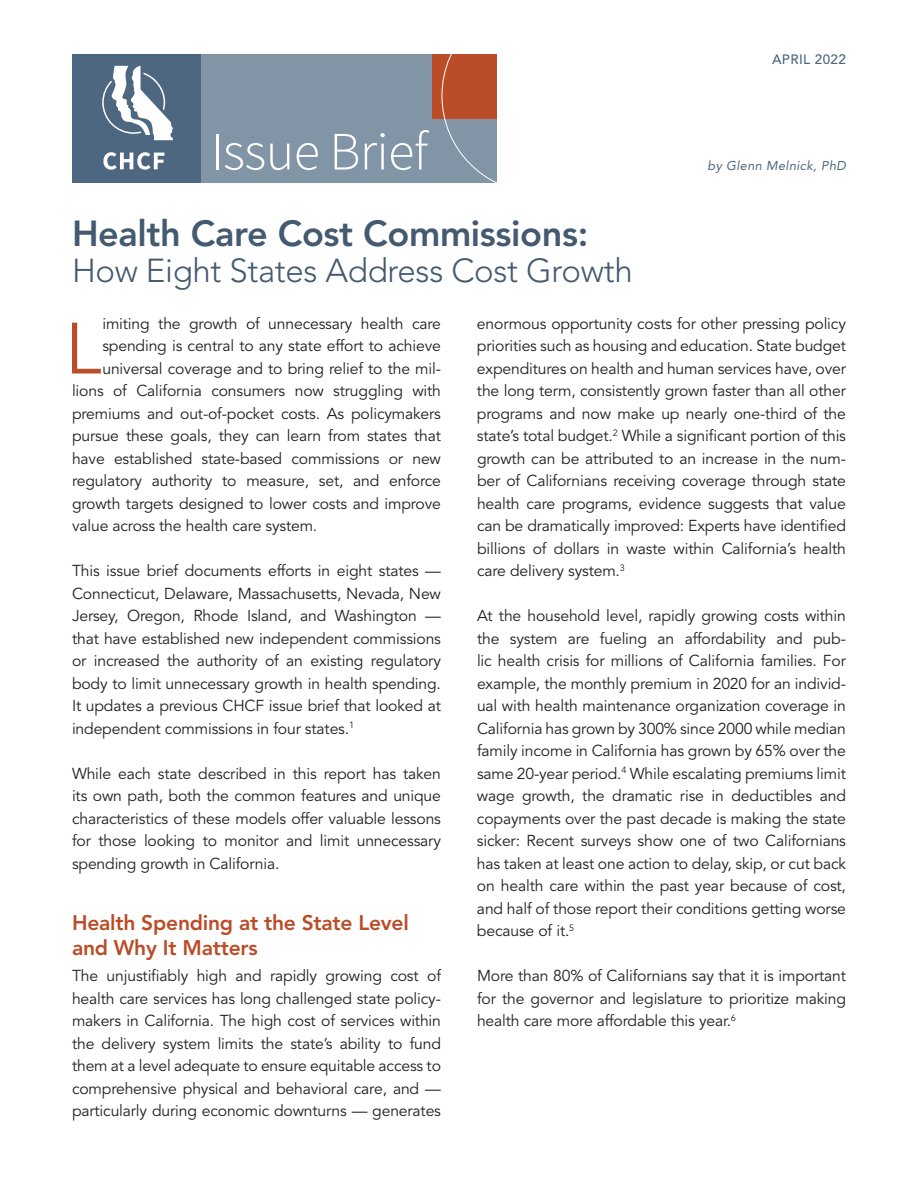
<style>
.page{position:relative;width:918px;height:1188px;background:#fff}
.page>*{position:absolute;margin:0;border:0;box-sizing:border-box;transform-origin:0 0}
.t1{font:71.7px "Avenir LT Std";color:#ba4d27}
.t2{font:300 54px "Source Sans Pro";letter-spacing:-.01em;color:#fff}
.t3{font:800 36px "Avenir LT Std";letter-spacing:-.01em;color:#435a70}
.t4{font:300 33px "Avenir LT Std";letter-spacing:-.01em;color:#435a70}
.t5{font:800 21px/25.5px "Avenir LT Std";letter-spacing:-.01em;color:#ba4d27}
.t6{font:15.75px/22.5px "Avenir LT Std";letter-spacing:-.01em;color:#231f20;text-align:justify}
.t7{font:500 13.5px "Avenir LT Std";letter-spacing:.03em;color:#4d6780}
.t8{font:italic 12.75px "Avenir LT Std";letter-spacing:.03em;color:#4d6780}
</style>
<div class="page">
<div style="left:201px;top:54px;width:295px;height:129px;background:#8295a6"></div>
<div style="left:72px;top:54px;width:129px;height:129px;background:#4d6780"></div>
<svg style="left:102px;top:66px;width:71px;height:74px"></svg>
<svg style="left:103px;top:152px;width:61px;height:18px"></svg>
<div style="left:432px;top:54px;width:64px;height:64px;background:#ba4d27"></div>
<svg style="left:442px;top:54px;width:55px;height:129px"></svg>
<h2 class="t2" style="left:211px;top:119px;width:218px">Issue Brief</h2>
<p class="t7" style="left:772px;top:52px;width:75px">APRIL 2022</p>
<p class="t8" style="left:708px;top:158px;width:140px">by Glenn Melnick, PhD</p>
<h3 class="t3" style="left:72px;top:212px;width:518px">Health Care Cost Commissions:</h3>
<h3 class="t4" style="left:72px;top:251px;width:562px">How Eight States Address Cost Growth</h3>
<h1 class="t1" style="left:65px;top:308px;width:37px">L</h1>
<p class="t6" style="left:102px;top:312px;width:340px">imiting the growth of unnecessary health care</p>
<p class="t6" style="left:477px;top:312px;width:371px">enormous opportunity costs for other pressing policy priorities such as housing and education. State budget expenditures on health and human services have, over the long term, consistently grown faster than all other programs and now make up nearly one-third of the state’s total budget.<sup>2</sup> While a significant portion of this growth can be attributed to an increase in the num&shy;ber of Californians receiving coverage through state health care programs, evidence suggests that value can be dramatically improved: Experts have identified billions of dollars in waste within California’s health care delivery system.<sup>3</sup></p>
<p class="t6" style="left:477px;top:605px;width:371px">At the household level, rapidly growing costs within the system are fueling an affordability and pub&shy;lic health crisis for millions of California families. For example, the monthly premium in 2020 for an individ&shy;ual with health maintenance organization coverage in California has grown by 300% since 2000 while median family income in California has grown by 65% over the same 20-year period.<sup>4</sup> While escalating premiums limit wage growth, the dramatic rise in deductibles and copayments over the past decade is making the state sicker: Recent surveys show one of two Californians has taken at least one action to delay, skip, or cut back on health care within the past year because of cost, and half of those report their conditions getting worse because of it.<sup>5</sup></p>
<p class="t6" style="left:477px;top:965px;width:371px">More than 80% of Californians say that it is important for the governor and legislature to prioritize making health care more affordable this year.<sup>6</sup></p>
<p class="t6" style="left:102px;top:335px;width:340px">spending is central to any state effort to achieve</p>
<p class="t6" style="left:102px;top:357px;width:340px">universal coverage and to bring relief to the mil-</p>
<p class="t6" style="left:72px;top:380px;width:371px">lions of California consumers now struggling with</p>
<p class="t6" style="left:72px;top:402px;width:371px">premiums and out-of-pocket costs. As policymakers</p>
<p class="t6" style="left:72px;top:425px;width:371px">pursue these goals, they can learn from states that</p>
<p class="t6" style="left:72px;top:447px;width:370px">have established state-based commissions or new</p>
<p class="t6" style="left:72px;top:470px;width:371px">regulatory authority to measure, set, and enforce</p>
<p class="t6" style="left:72px;top:492px;width:371px">growth targets designed to lower costs and improve</p>
<p class="t6" style="left:72px;top:515px;width:247px">value across the health care system.</p>
<p class="t6" style="left:72px;top:560px;width:371px">This issue brief documents efforts in eight states — Connecticut, Delaware, Massachusetts, Nevada, New Jersey, Oregon, Rhode Island, and Washington — that have established new independent commissions or increased the authority of an existing regulatory body to limit unnecessary growth in health spending.<br>It updates a previous CHCF issue brief that looked at independent commissions in four states.<sup>1</sup></p>
<p class="t6" style="left:72px;top:762px;width:371px">While each state described in this report has taken its own path, both the common features and unique characteristics of these models offer valuable lessons for those looking to monitor and limit unnecessary spending growth in California.</p>
<h3 class="t5" style="left:72px;top:910px;width:338px">Health Spending at the State Level and Why It Matters</h3>
<p class="t6" style="left:72px;top:965px;width:371px">The unjustifiably high and rapidly growing cost of health care services has long challenged state policy&shy;makers in California. The high cost of services within the delivery system limits the state’s ability to fund them at a level adequate to ensure equitable access to comprehensive physical and behavioral care, and — particularly during economic downturns — generates</p>
</div>
